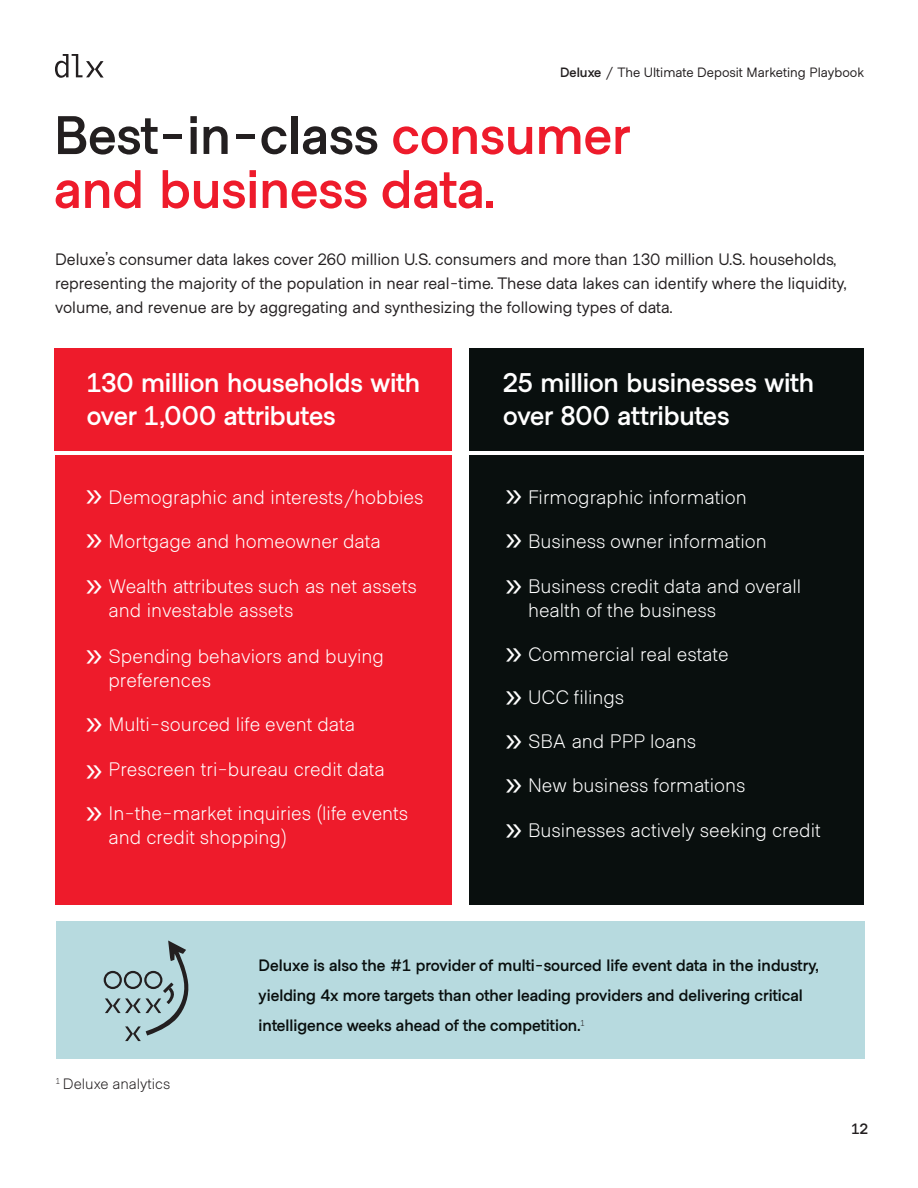
<style>
.page{position:relative;width:918px;height:1188px;background:#fff}
.page>*{position:absolute;margin:0;border:0;box-sizing:border-box;transform-origin:0 0}
.t1{font:700 54px/54px "Metro Sans";color:#ee1b2b}
.t2{font:36px "Metro Sans";color:#fff}
.t3{font:700 27px/33px "Metro Sans";letter-spacing:-.005em;color:#fff}
.t4{font:300 19.5px/24px "Metro Sans";color:#fff}
.t5{font:16.5px/24px "Metro Sans";color:#231f20}
.t6{font:700 16.5px/30px "Metro Sans";color:#090f0e}
.t7{font:300 15px "Metro Sans";color:#231f20}
.t8{font:700 15px "Metro Sans";color:#231f20}
.t9{font:13.5px "Metro Sans";color:#231f20}
.s1{font-weight:700}
.s2{color:#231f20}
</style>
<div class="page">
<svg style="left:55px;top:54px;width:49px;height:24px"></svg>
<div style="left:54px;top:349px;width:397px;height:102px;background:#ee1b2b"></div>
<div style="left:55px;top:455px;width:397px;height:449px;background:#ee1b2b"></div>
<div style="left:470px;top:349px;width:394px;height:102px;background:#090f0e"></div>
<div style="left:469px;top:455px;width:395px;height:449px;background:#090f0e"></div>
<div style="left:56px;top:921px;width:809px;height:138px;background:#b7dadf"></div>
<svg style="left:104px;top:941px;width:85px;height:100px"></svg>
<p class="t9" style="left:560px;top:64px;width:306px"><span class="s1">Deluxe</span> / The Ultimate Deposit Marketing Playbook</p>
<p class="t1" style="left:54px;top:110px;width:577px"><span class="s2">Best-in-class</span> consumer and business data.</p>
<p class="t5" style="left:55px;top:248px;width:793px">Deluxe’s consumer data lakes cover 260 million U.S. consumers and more than 130 million U.S. households, representing the majority of the population in near real-time. These data lakes can identify where the liquidity, volume, and revenue are by aggregating and synthesizing the following types of data.</p>
<p class="t3" style="left:87px;top:367px;width:335px">130 million households with over 1,000 attributes</p>
<p class="t3" style="left:503px;top:367px;width:312px">25 million businesses with over 800 attributes</p>
<p class="t2" style="left:83px;top:474px;width:24px">»</p>
<p class="t4" style="left:109px;top:485px;width:317px">Demographic and interests/hobbies</p>
<p class="t2" style="left:503px;top:474px;width:24px">»</p>
<p class="t4" style="left:528px;top:485px;width:220px">Firmographic information</p>
<p class="t2" style="left:83px;top:518px;width:24px">»</p>
<p class="t4" style="left:109px;top:530px;width:274px">Mortgage and homeowner data</p>
<p class="t2" style="left:503px;top:518px;width:24px">»</p>
<p class="t4" style="left:528px;top:530px;width:240px">Business owner information</p>
<p class="t4" style="left:109px;top:575px;width:310px">Wealth attributes such as net assets and investable assets</p>
<p class="t2" style="left:83px;top:564px;width:24px">»</p>
<p class="t4" style="left:528px;top:575px;width:275px">Business credit data and overall health of the business</p>
<p class="t2" style="left:503px;top:564px;width:24px">»</p>
<p class="t2" style="left:83px;top:633px;width:24px">»</p>
<p class="t2" style="left:503px;top:632px;width:24px">»</p>
<p class="t4" style="left:528px;top:643px;width:202px">Commercial real estate</p>
<p class="t4" style="left:109px;top:645px;width:277px">Spending behaviors and buying preferences</p>
<p class="t2" style="left:503px;top:674px;width:24px">»</p>
<p class="t4" style="left:528px;top:686px;width:98px">UCC filings</p>
<p class="t2" style="left:83px;top:701px;width:24px">»</p>
<p class="t4" style="left:109px;top:713px;width:248px">Multi-sourced life event data</p>
<p class="t2" style="left:83px;top:748px;width:24px">»</p>
<p class="t4" style="left:109px;top:758px;width:278px">Prescreen tri-bureau credit data</p>
<p class="t4" style="left:109px;top:802px;width:301px">In-the-market inquiries (life events and credit shopping)</p>
<p class="t2" style="left:83px;top:790px;width:24px">»</p>
<p class="t2" style="left:503px;top:718px;width:24px">»</p>
<p class="t4" style="left:528px;top:730px;width:170px">SBA and PPP loans</p>
<p class="t2" style="left:503px;top:762px;width:24px">»</p>
<p class="t4" style="left:528px;top:774px;width:219px">New business formations</p>
<p class="t2" style="left:503px;top:807px;width:24px">»</p>
<p class="t4" style="left:528px;top:819px;width:294px">Businesses actively seeking credit</p>
<p class="t7" style="left:56px;top:1075px;width:116px"><sup>1</sup> Deluxe analytics</p>
<p class="t6" style="left:259px;top:951px;width:561px">Deluxe is also the #1 provider of multi-sourced life event data in the industry, yielding 4x more targets than other leading providers and delivering critical intelligence weeks ahead of the competition.<sup>1</sup></p>
<p class="t8" style="left:852px;top:1120px;width:18px">12</p>
</div>
